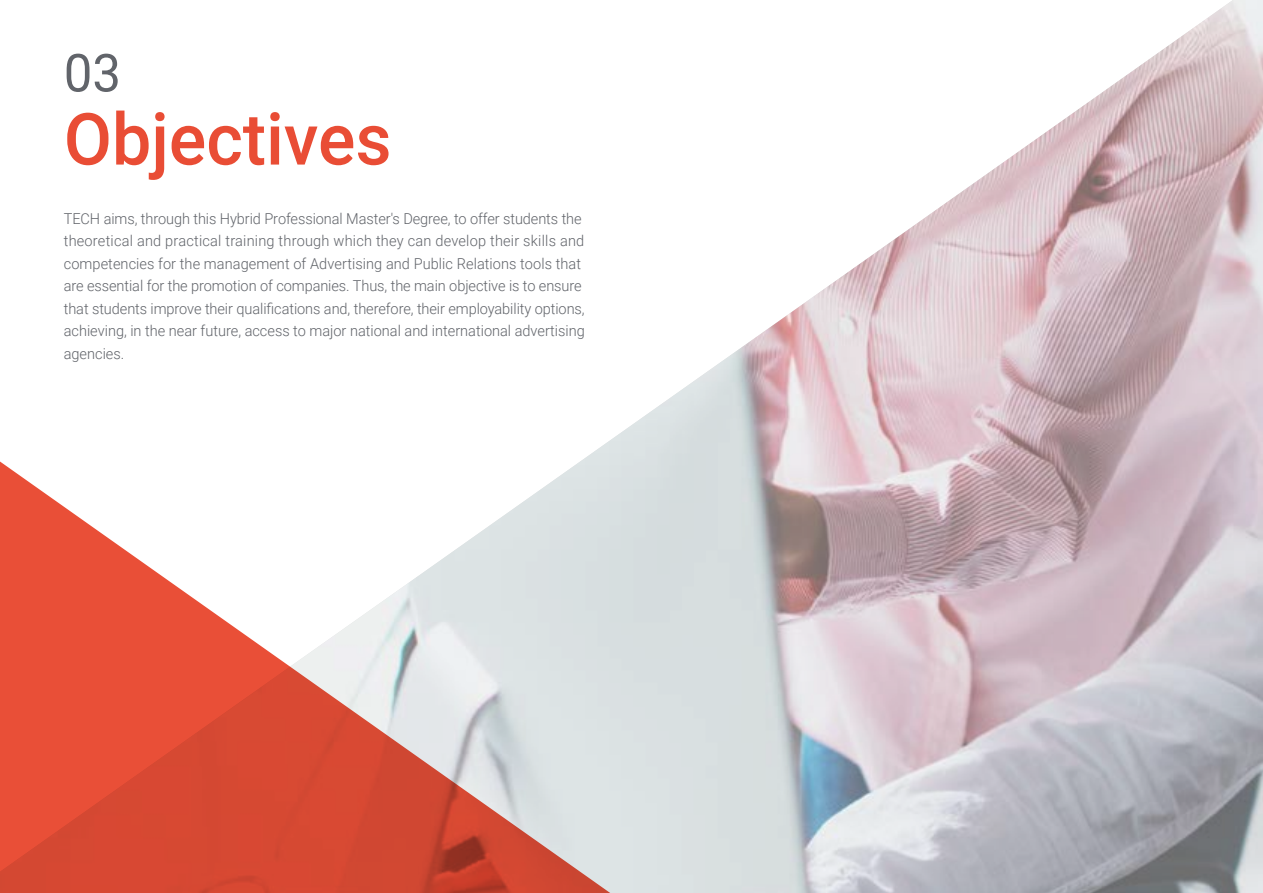
<style>
.page{position:relative;width:1263px;height:893px;background:#fff}
.page>*{position:absolute;margin:0;border:0;box-sizing:border-box;transform-origin:0 0}
.t1{font:500 72px "Roboto";color:#e94d35}
.t2{font:52.5px "Roboto";color:#61646a}
.t3{font:300 15px/22.5px "Roboto";letter-spacing:-.005em;color:#61646a}
</style>
<div class="page">
<img style="left:602px;top:0;width:661px;height:893px">
<svg style="left:0;top:446px;width:640px;height:447px"></svg>
<h2 class="t2" style="left:64px;top:36px;width:59px">03</h2>
<h1 class="t1" style="left:64px;top:89px;width:329px">Objectives</h1>
<p class="t3" style="left:64px;top:207px;width:523px">TECH aims, through this Hybrid Professional Master's Degree, to offer students the theoretical and practical training through which they can develop their skills and competencies for the management of Advertising and Public Relations tools that are essential for the promotion of companies. Thus, the main objective is to ensure that students improve their qualifications and, therefore, their employability options, achieving, in the near future, access to major national and international advertising agencies.</p>
</div>
